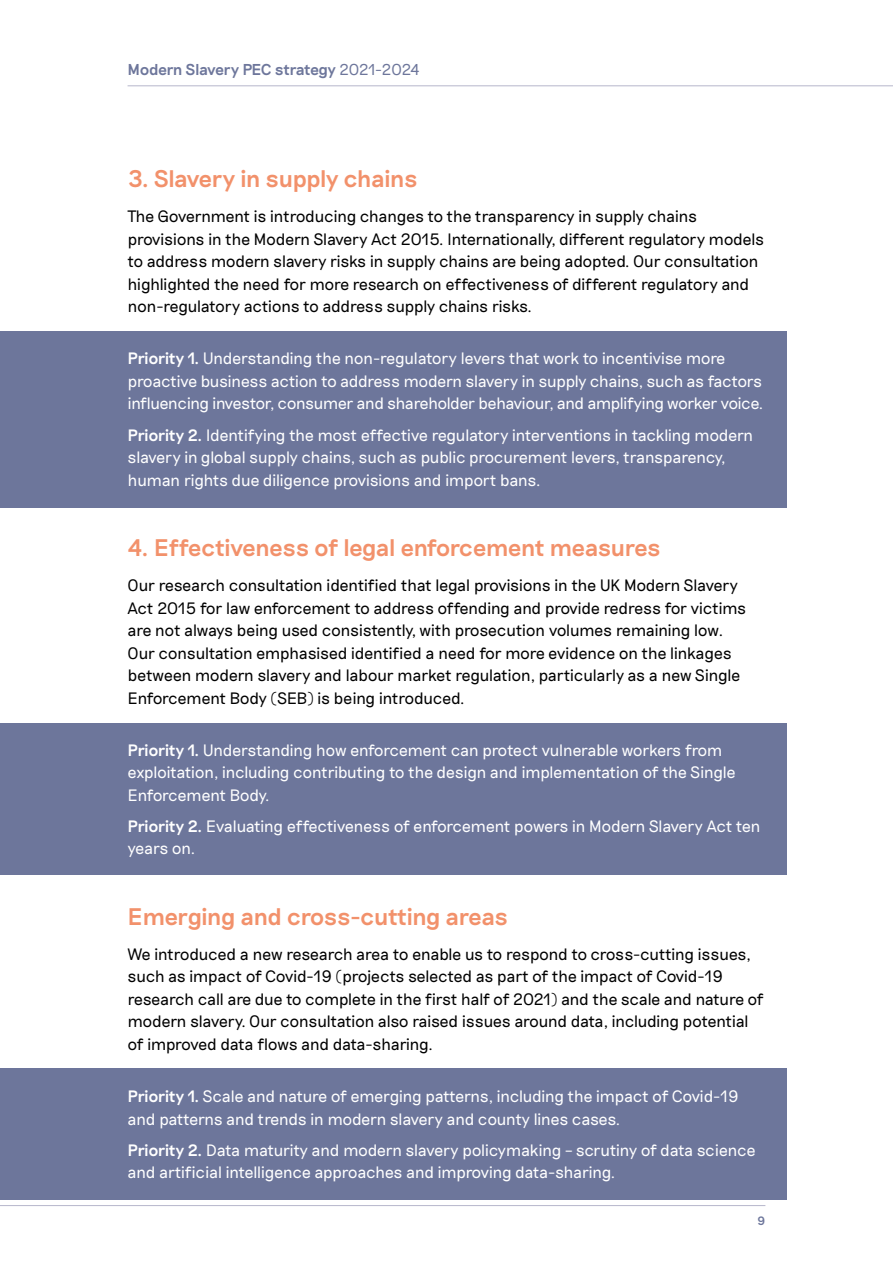
<style>
.page{position:relative;width:893px;height:1263px;background:#fff}
.page>*{position:absolute;margin:0;border:0;box-sizing:border-box;transform-origin:0 0}
.t1{font:500 24px "Riposte";letter-spacing:-.035em;color:#f2916b}
.t2{font:300 16.5px/22.5px "Riposte";letter-spacing:-.04em;color:#000}
.t3{font:300 16.5px/22.5px "Riposte";letter-spacing:-.04em;color:#fff}
.t4{font:500 15.75px "Riposte";letter-spacing:-.035em;color:#6d769b}
.t5{font:500 12px "Riposte";color:#6d769b}
.s1{font-weight:300}
.s2{font-weight:500}
</style>
<div class="page">
<div style="left:0;top:332px;width:787px;height:176px;background:#6d769b"></div>
<div style="left:0;top:723px;width:787px;height:152px;background:#6d769b"></div>
<div style="left:0;top:1068px;width:787px;height:132px;background:#6d769b"></div>
<hr style="left:128px;top:85px;width:765px;height:1px;background:#b6b6cb">
<hr style="left:0;top:1205px;width:765px;height:1px;background:#b6b6cb">
<p class="t4" style="left:128px;top:60px;width:294px">Modern Slavery PEC strategy <span class="s1">2021-2024</span></p>
<h1 class="t1" style="left:128px;top:165px;width:292px">3. Slavery in supply chains</h1>
<p class="t2" style="left:128px;top:206px;width:638px">The Government is introducing changes to the transparency in supply chains provisions in the Modern Slavery Act 2015. Internationally, different regulatory models to address modern slavery risks in supply chains are being adopted. Our consultation highlighted the need for more research on effectiveness of different regulatory and non-regulatory actions to address supply chains risks.</p>
<p class="t3" style="left:128px;top:348px;width:637px"><span class="s2">Priority 1.</span> Understanding the non-regulatory levers that work to incentivise more proactive business action to address modern slavery in supply chains, such as factors influencing investor, consumer and shareholder behaviour, and amplifying worker voice.</p>
<p class="t3" style="left:128px;top:424px;width:627px"><span class="s2">Priority 2.</span> Identifying the most effective regulatory interventions in tackling modern slavery in global supply chains, such as public procurement levers, transparency, human rights due diligence provisions and import bans.</p>
<h1 class="t1" style="left:128px;top:533px;width:535px">4. Effectiveness of legal enforcement measures</h1>
<p class="t2" style="left:128px;top:574px;width:620px">Our research consultation identified that legal provisions in the UK Modern Slavery Act 2015 for law enforcement to address offending and provide redress for victims are not always being used consistently, with prosecution volumes remaining low.<br>Our consultation emphasised identified a need for more evidence on the linkages between modern slavery and labour market regulation, particularly as a new Single Enforcement Body (SEB) is being introduced.</p>
<p class="t3" style="left:128px;top:739px;width:610px"><span class="s2">Priority 1.</span> Understanding how enforcement can protect vulnerable workers from exploitation, including contributing to the design and implementation of the Single<br>Enforcement Body.</p>
<p class="t3" style="left:128px;top:815px;width:635px"><span class="s2">Priority 2.</span> Evaluating effectiveness of enforcement powers in Modern Slavery Act ten years on.</p>
<h1 class="t1" style="left:128px;top:902px;width:382px">Emerging and cross-cutting areas</h1>
<p class="t2" style="left:128px;top:943px;width:638px">We introduced a new research area to enable us to respond to cross-cutting issues, such as impact of Covid-19 (projects selected as part of the impact of Covid-19 research call are due to complete in the first half of 2021) and the scale and nature of modern slavery. Our consultation also raised issues around data, including potential of improved data flows and data-sharing.</p>
<p class="t3" style="left:128px;top:1085px;width:613px"><span class="s2">Priority 1.</span> Scale and nature of emerging patterns, including the impact of Covid-19 and patterns and trends in modern slavery and county lines cases.</p>
<p class="t3" style="left:128px;top:1139px;width:630px"><span class="s2">Priority 2.</span> Data maturity and modern slavery policymaking – scrutiny of data science and artificial intelligence approaches and improving data-sharing.</p>
<p class="t5" style="left:757px;top:1213px;width:10px">9</p>
</div>
